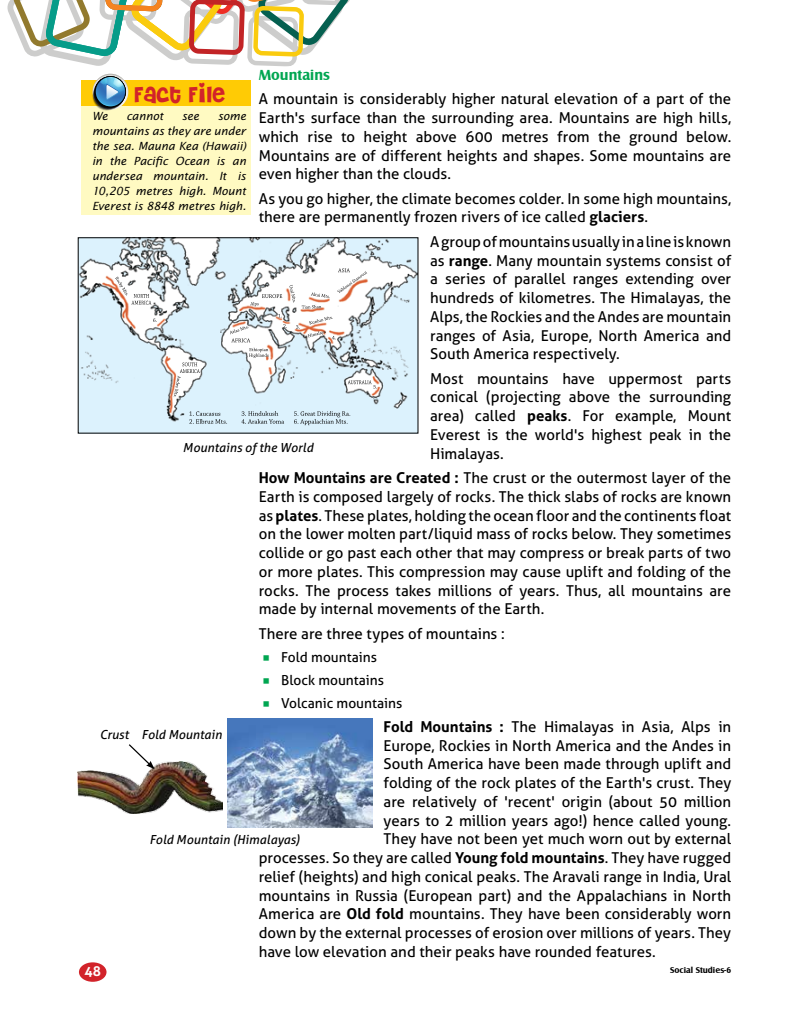
<style>
.page{position:relative;width:810px;height:1035px;background:#fff}
.page>*{position:absolute;margin:0;border:0;box-sizing:border-box;transform-origin:0 0}
.t1{font:22.5px "Cheri";color:#d2232a}
.t2{font:15px/18.8px "Aller";color:#000;text-align:justify}
.t3{font:700 15px "Castle T";color:#00a651}
.t4{font:13.75px/22.9px "Aller";color:#000}
.t5{font:700 13.75px "Aller";color:#fff}
.t6{font:italic 12.5px "Aller";letter-spacing:.005em;color:#000}
.t7{font:italic 11.25px/15px "Lucida Sans Std";letter-spacing:-.005em;color:#000;text-align:justify}
.t8{font:700 8.75px "Castle T";color:#000}
.s1{font-weight:700}
</style>
<div class="page">
<svg style="left:7px;top:0;width:343px;height:66px"></svg>
<div style="left:79px;top:962px;width:28px;height:20px;background:#d2232a;border-radius:50%"></div>
<img style="left:80px;top:240px;width:336px;height:191px">
<svg style="left:174px;top:362px;width:26px;height:36px"></svg>
<svg style="left:115px;top:276px;width:36px;height:29px"></svg>
<svg style="left:230px;top:326px;width:20px;height:16px"></svg>
<svg style="left:250px;top:294px;width:32px;height:12px"></svg>
<svg style="left:290px;top:285px;width:5px;height:18px"></svg>
<svg style="left:309px;top:317px;width:24px;height:8px"></svg>
<svg style="left:308px;top:331px;width:18px;height:6px"></svg>
<svg style="left:302px;top:305px;width:19px;height:4px"></svg>
<svg style="left:311px;top:293px;width:19px;height:6px"></svg>
<svg style="left:337px;top:268px;width:30px;height:25px"></svg>
<svg style="left:249px;top:348px;width:20px;height:10px"></svg>
<svg style="left:296px;top:325px;width:4px;height:4px"></svg>
<svg style="left:278px;top:314px;width:4px;height:4px"></svg>
<svg style="left:283px;top:324px;width:4px;height:4px"></svg>
<svg style="left:332px;top:336px;width:4px;height:4px"></svg>
<svg style="left:348px;top:380px;width:29px;height:9px"></svg>
<svg style="left:153px;top:318px;width:4px;height:4px"></svg>
<svg style="left:189px;top:411px;width:38px;height:13px"></svg>
<svg style="left:241px;top:411px;width:43px;height:13px"></svg>
<svg style="left:294px;top:411px;width:57px;height:14px"></svg>
<img style="left:227px;top:718px;width:145px;height:109px">
<img style="left:77px;top:761px;width:146px;height:53px">
<svg style="left:127px;top:744px;width:28px;height:25px"></svg>
<div style="left:81px;top:106px;width:169px;height:109px;background:#fffac2"></div>
<div style="left:81px;top:80px;width:169px;height:26px;background:#ffcb05"></div>
<svg style="left:93px;top:74px;width:35px;height:36px"></svg>
<svg style="left:92px;top:76px;width:34px;height:35px"></svg>
<p class="t3" style="left:259px;top:66px;width:73px">Mountains</p>
<p class="t2" style="left:259px;top:90px;width:474px">A mountain is considerably higher natural elevation of a part of the Earth's surface than the surrounding area. Mountains are high hills, which rise to height above 600 metres from the ground below.<br>Mountains are of different heights and shapes. Some mountains are even higher than the clouds.</p>
<p class="t2" style="left:259px;top:189px;width:474px">As you go higher, the climate becomes colder. In some high mountains, there are permanently frozen rivers of ice called <span class="s1">glaciers</span>.</p>
<p class="t2" style="left:430px;top:232px;width:303px">A group of mountains usually in a line is known as <span class="s1">range</span>. Many mountain systems consist of a series of parallel ranges extending over hundreds of kilometres. The Himalayas, the Alps, the Rockies and the Andes are mountain ranges of Asia, Europe, North America and South America respectively.</p>
<p class="t2" style="left:430px;top:369px;width:303px">Most mountains have uppermost parts conical (projecting above the surrounding area) called <span class="s1">peaks</span>. For example, Mount Everest is the world's highest peak in the Himalayas.</p>
<p class="t2" style="left:259px;top:468px;width:474px"><span class="s1">How Mountains are Created :</span> The crust or the outermost layer of the Earth is composed largely of rocks. The thick slabs of rocks are known as <span class="s1">plates</span>. These plates, holding the ocean floor and the continents float on the lower molten part/liquid mass of rocks below. They sometimes collide or go past each other that may compress or break parts of two or more plates. This compression may cause uplift and folding of the rocks. The process takes millions of years. Thus, all mountains are made by internal movements of the Earth.</p>
<p class="t2" style="left:259px;top:624px;width:247px">There are three types of mountains :</p>
<p class="t4" style="left:281px;top:645px;width:123px">Fold mountains<br>Block mountains<br>Volcanic mountains</p>
<p class="t2" style="left:384px;top:717px;width:349px"><span class="s1">Fold Mountains :</span> The Himalayas in Asia, Alps in</p>
<p class="t2" style="left:384px;top:736px;width:349px">Europe, Rockies in North America and the Andes in</p>
<p class="t2" style="left:384px;top:755px;width:349px">South America have been made through uplift and</p>
<p class="t2" style="left:384px;top:773px;width:349px">folding of the rock plates of the Earth's crust. They</p>
<p class="t2" style="left:384px;top:792px;width:349px">are relatively of 'recent' origin (about 50 million</p>
<p class="t2" style="left:384px;top:811px;width:349px">years to 2 million years ago!) hence called young.</p>
<p class="t2" style="left:384px;top:830px;width:349px">They have not been yet much worn out by external</p>
<p class="t2" style="left:259px;top:848px;width:474px">processes. So they are called <span class="s1">Young fold mountains</span>. They have rugged</p>
<p class="t2" style="left:259px;top:867px;width:474px">relief (heights) and high conical peaks. The Aravali range in India, Ural</p>
<p class="t2" style="left:259px;top:886px;width:474px">mountains in Russia (European part) and the Appalachians in North</p>
<p class="t2" style="left:259px;top:905px;width:474px">America are <span class="s1">Old fold</span> mountains. They have been considerably worn</p>
<p class="t2" style="left:259px;top:923px;width:474px">down by the external processes of erosion over millions of years. They</p>
<p class="t2" style="left:259px;top:942px;width:399px">have low elevation and their peaks have rounded features.</p>
<h1 class="t1" style="left:133px;top:83px;width:93px">FACT FILE</h1>
<p class="t7" style="left:92px;top:108px;width:17px">We</p>
<p class="t7" style="left:126px;top:108px;width:38px">cannot</p>
<p class="t7" style="left:182px;top:108px;width:19px">see</p>
<p class="t7" style="left:92px;top:108px;width:155px;text-indent:126px">some mountains as they are under the sea. Mauna Kea (Hawaii) in the Pacific Ocean is an undersea mountain. It is 10,205 metres high. Mount Everest is 8848 metres high.</p>
<p class="t6" style="left:183px;top:440px;width:132px">Mountains of the World</p>
<p class="t6" style="left:100px;top:727px;width:124px">Crust Fold Mountain</p>
<p class="t6" style="left:150px;top:832px;width:152px">Fold Mountain (Himalayas)</p>
<p class="t5" style="left:84px;top:963px;width:18px">48</p>
<p class="t8" style="left:670px;top:965px;width:63px">Social Studies-6</p>
</div>
